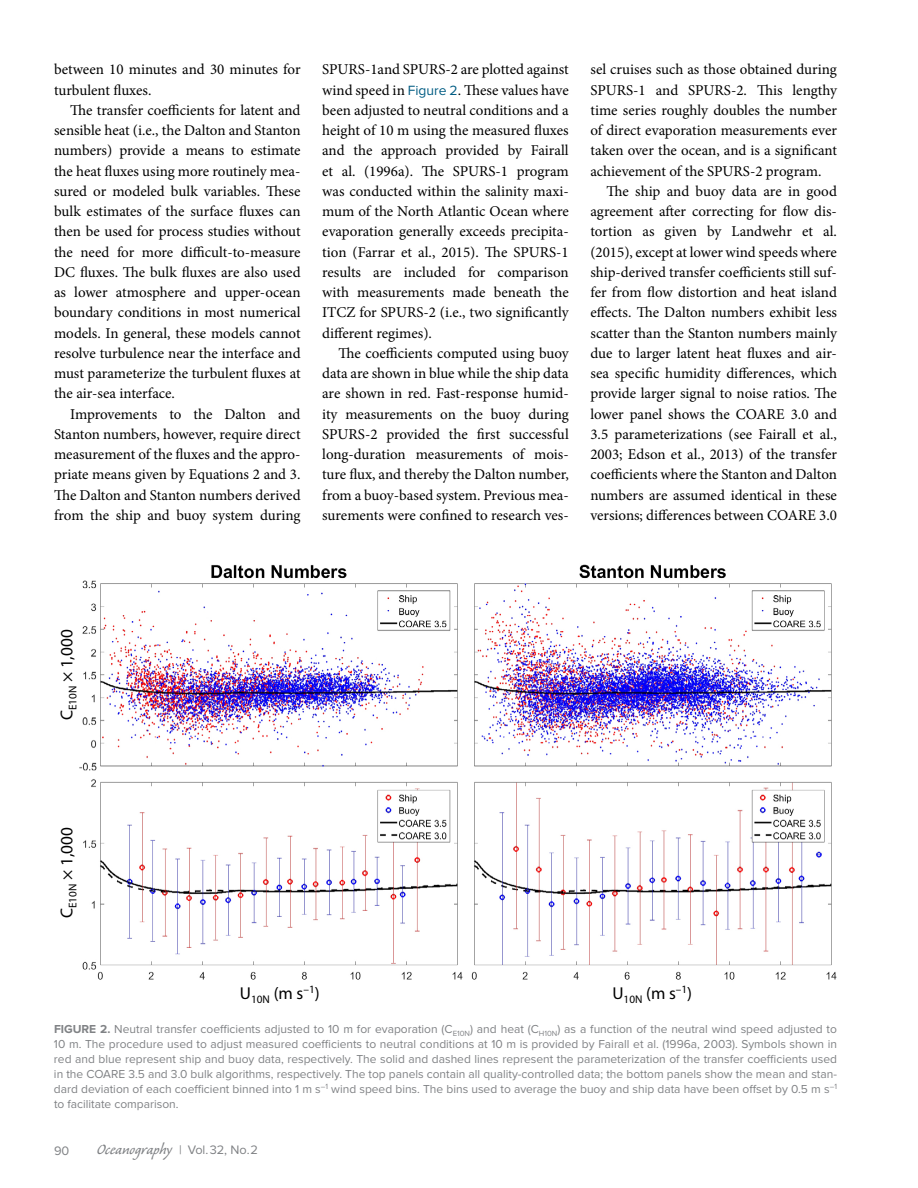
<style>
.page{position:relative;width:918px;height:1188px;background:#fff}
.page>*{position:absolute;margin:0;border:0;box-sizing:border-box;transform-origin:0 0}
.t1{font:18.75px "Caliban Std";color:#808285}
.t2{font:17.25px "Myriad Pro";color:#000}
.t3{font:15px/20.2px "Minion Pro";color:#000;text-align:justify}
.t4{font:12.75px "Proxima Nova";color:#808285}
.t5{font:12px/15px "Proxima Nova";color:#808285;text-align:justify}
.s1{font-family:"Proxima Nova";font-size:13.8px;color:#005c83}
.s2{font-weight:700}
.s3{font-family:"Proxima Nova";font-size:12.75px}
</style>
<div class="page">
<img style="left:79px;top:564px;width:758px;height:416px">
<div style="left:54px;top:783px;width:27px;height:179px;background:#fff"></div>
<p class="t3" style="left:54px;top:59px;width:248px">between 10 minutes and 30 minutes for turbulent fluxes.</p>
<p class="t3" style="left:54px;top:100px;width:248px;text-indent:16px">The transfer coefficients for latent and sensible heat (i.e., the Dalton and Stanton numbers) provide a means to estimate the heat fluxes using more routinely mea&shy;sured or modeled bulk variables. These bulk estimates of the surface fluxes can then be used for process studies without the need for more difficult-to-measure DC fluxes. The bulk fluxes are also used as lower atmosphere and upper-ocean boundary conditions in most numerical models. In general, these models cannot resolve turbulence near the interface and must parameterize the turbulent fluxes at the air-sea interface.</p>
<p class="t3" style="left:54px;top:404px;width:248px;text-indent:16px">Improvements to the Dalton and Stanton numbers, however, require direct measurement of the fluxes and the appro&shy;priate means given by Equations 2 and 3.<br>The Dalton and Stanton numbers derived from the ship and buoy system during</p>
<p class="t3" style="left:322px;top:59px;width:248px">SPURS-1and SPURS-2 are plotted against wind speed in <span class="s1">Figure 2</span>. These values have been adjusted to neutral conditions and a height of 10 m using the measured fluxes and the approach provided by Fairall et al. (1996a). The SPURS-1 program was conducted within the salinity maxi&shy;mum of the North Atlantic Ocean where evaporation generally exceeds precipita&shy;tion (Farrar et al., 2015). The SPURS-1 results are included for comparison with measurements made beneath the ITCZ for SPURS-2 (i.e., two significantly different regimes).</p>
<p class="t3" style="left:322px;top:343px;width:248px;text-indent:16px">The coefficients computed using buoy data are shown in blue while the ship data are shown in red. Fast-response humid&shy;ity measurements on the buoy during SPURS-2 provided the first successful long-duration measurements of mois&shy;ture flux, and thereby the Dalton number, from a buoy-based system. Previous mea&shy;surements were confined to research ves-</p>
<p class="t3" style="left:590px;top:59px;width:248px">sel cruises such as those obtained during SPURS-1 and SPURS-2. This lengthy time series roughly doubles the number of direct evaporation measurements ever taken over the ocean, and is a significant achievement of the SPURS-2 program.</p>
<p class="t3" style="left:590px;top:181px;width:248px;text-indent:16px">The ship and buoy data are in good agreement after correcting for flow dis&shy;tortion as given by Landwehr et al. (2015), except at lower wind speeds where ship-derived transfer coefficients still suf&shy;fer from flow distortion and heat island effects. The Dalton numbers exhibit less scatter than the Stanton numbers mainly due to larger latent heat fluxes and air&shy;sea specific humidity differences, which provide larger signal to noise ratios. The lower panel shows the COARE 3.0 and 3.5 parameterizations (see Fairall et al., 2003; Edson et al., 2013) of the transfer coefficients where the Stanton and Dalton numbers are assumed identical in these versions; differences between COARE 3.0</p>
<p class="t2" style="left:56px;top:720px;width:92px;rotate:-90deg">C<sub>E10N</sub> × 1,000</p>
<p class="t2" style="left:56px;top:918px;width:92px;rotate:-90deg">C<sub>E10N</sub> × 1,000</p>
<p class="t2" style="left:240px;top:983px;width:81px">U<sub>10N</sub> (m s<sup>–1</sup>)</p>
<p class="t2" style="left:612px;top:983px;width:81px">U<sub>10N</sub> (m s<sup>–1</sup>)</p>
<p class="t5" style="left:54px;top:1022px;width:785px"><span class="s2">FIGURE 2.</span> Neutral transfer coefficients adjusted to 10 m for evaporation (C<sub>E10N</sub>) and heat (C<sub>H10N</sub>) as a function of the neutral wind speed adjusted to 10 m. The procedure used to adjust measured coefficients to neutral conditions at 10 m is provided by Fairall et al. (1996a, 2003). Symbols shown in red and blue represent ship and buoy data, respectively. The solid and dashed lines represent the parameterization of the transfer coefficients used in the COARE 3.5 and 3.0 bulk algorithms, respectively. The top panels contain all quality-controlled data; the bottom panels show the mean and stan&shy;dard deviation of each coefficient binned into 1 m s<sup>–1</sup> wind speed bins. The bins used to average the buoy and ship data have been offset by 0.5 m s<sup>–1 </sup>to facilitate comparison.</p>
<p class="t4" style="left:54px;top:1143px;width:17px">90</p>
<p class="t1" style="left:97px;top:1140px;width:163px">Oceanography <span class="s3">| Vol.32, No.2</span></p>
</div>
